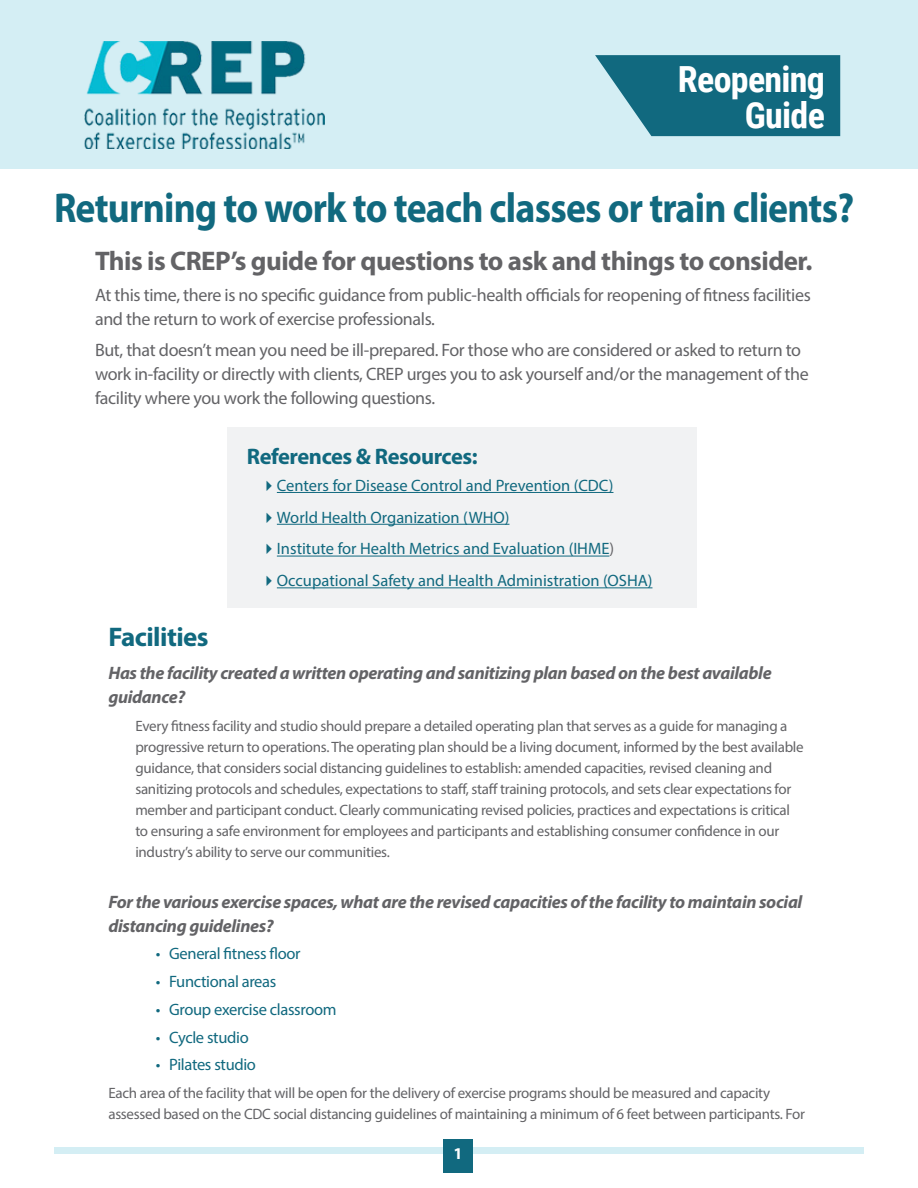
<style>
.page{position:relative;width:918px;height:1188px;background:#fff}
.page>*{position:absolute;margin:0;border:0;box-sizing:border-box;transform-origin:0 0}
.t1{font:700 42px "Myriad Pro";letter-spacing:-.02em;color:#11697f;scale:.9 1}
.Question{font:700 36px/36px "Roboto Condensed";letter-spacing:-.02em;color:#fff;text-align:right}
.Heading_1{font:700 27px "Myriad Pro";letter-spacing:-.02em;color:#636366}
.Heading_1-2{font:700 27px "Myriad Pro";letter-spacing:-.02em;color:#11697f}
.Question-2{font:700 22.5px "Myriad Pro";letter-spacing:-.02em;color:#11697f}
.t2{font:18px/24px "Myriad Pro";letter-spacing:-.02em;color:#636366}
.Heading_3{font:italic 700 18px/24px "Myriad Pro";letter-spacing:-.02em;color:#636366}
.t3{font:16.5px "Myriad Pro";color:#11697f}
.t4{font:16.5px "Myriad Pro";letter-spacing:-.02em;color:#11697f}
.t5{font:700 16.5px "Myriad Pro";color:#fff}
.Body_copy{font:15px/21px "Myriad Pro";letter-spacing:-.02em;color:#636366}
.s1{color:#636366}
</style>
<div class="page">
<div style="left:54px;top:1148px;width:810px;height:6px;background:#d4eef4"></div>
<div style="left:443px;top:1139px;width:30px;height:34px;background:#11697f"></div>
<div style="left:0;top:0;width:918px;height:168px;background:#d4eef4"></div>
<img style="left:85px;top:41px;width:240px;height:107px">
<div style="left:227px;top:427px;width:469px;height:181px;background:#f1f2f3"></div>
<hr style="left:277px;top:492px;width:336px;height:1px;background:#11697f">
<hr style="left:277px;top:524px;width:232px;height:1px;background:#11697f">
<hr style="left:277px;top:556px;width:332px;height:1px;background:#11697f">
<hr style="left:277px;top:587px;width:375px;height:1px;background:#11697f">
<svg style="left:595px;top:55px;width:245px;height:81px;background:#27788c"></svg>
<p class="Question" style="left:678px;top:60px;width:149px">Reopening<br>Guide</p>
<p class="t1" style="left:54px;top:180px;width:891px">Returning to work to teach classes or train clients?</p>
<p class="Heading_1" style="left:95px;top:244px;width:719px">This is CREP’s guide for questions to ask and things to consider.</p>
<p class="t2" style="left:95px;top:283px;width:717px">At this time, there is no specific guidance from public-health officials for reopening of fitness facilities and the return to work of exercise professionals.</p>
<p class="t2" style="left:95px;top:337px;width:715px">But, that doesn’t mean you need be ill-prepared. For those who are considered or asked to return to work in-facility or directly with clients, CREP urges you to ask yourself and/or the management of the facility where you work the following questions.</p>
<p class="Question-2" style="left:247px;top:442px;width:232px">References &amp; Resources:</p>
<p class="t3" style="left:260px;top:475px;width:355px">✔Centers for Disease Control and Prevention (CDC)</p>
<p class="t3" style="left:260px;top:507px;width:251px">✔World Health Organization (WHO)</p>
<p class="t3" style="left:260px;top:539px;width:355px">✔Institute for Health Metrics and Evaluation (IHME<span class="s1">)</span></p>
<p class="t3" style="left:260px;top:571px;width:394px">✔Occupational Safety and Health Administration (OSHA)</p>
<p class="Heading_1-2" style="left:108px;top:619px;width:102px">Facilities</p>
<p class="Heading_3" style="left:108px;top:661px;width:665px">Has the facility created a written operating and sanitizing plan based on the best available guidance?</p>
<p class="Body_copy" style="left:135px;top:715px;width:670px">Every fitness facility and studio should prepare a detailed operating plan that serves as a guide for managing a progressive return to operations. The operating plan should be a living document, informed by the best available guidance, that considers social distancing guidelines to establish: amended capacities, revised cleaning and sanitizing protocols and schedules, expectations to staff, staff training protocols, and sets clear expectations for member and participant conduct. Clearly communicating revised policies, practices and expectations is critical to ensuring a safe environment for employees and participants and establishing consumer confidence in our industry’s ability to serve our communities.</p>
<p class="Heading_3" style="left:108px;top:889px;width:695px">For the various exercise spaces, what are the revised capacities of the facility to maintain social distancing guidelines?</p>
<p class="t4" style="left:156px;top:944px;width:146px">• General fitness floor</p>
<p class="t4" style="left:156px;top:971px;width:122px">• Functional areas</p>
<p class="t4" style="left:156px;top:999px;width:182px">• Group exercise classroom</p>
<p class="t4" style="left:156px;top:1027px;width:95px">• Cycle studio</p>
<p class="t4" style="left:156px;top:1055px;width:102px">• Pilates studio</p>
<p class="Body_copy" style="left:108px;top:1082px;width:698px">Each area of the facility that will be open for the delivery of exercise programs should be measured and capacity assessed based on the CDC social distancing guidelines of maintaining a minimum of 6 feet between participants. For</p>
<p class="t5" style="left:453px;top:1142px;width:11px">1</p>
</div>
